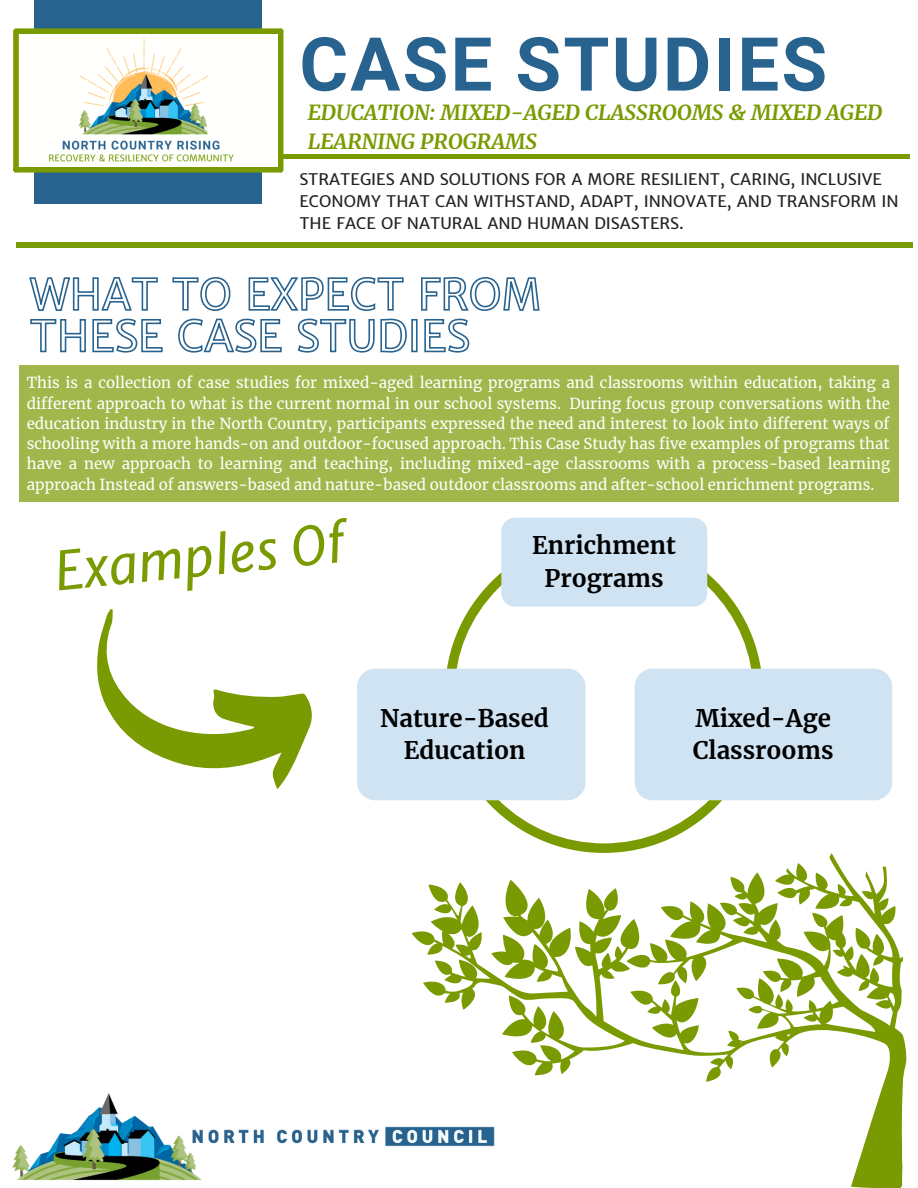
<style>
.page{position:relative;width:918px;height:1188px;background:#fff}
.page>*{position:absolute;margin:0;border:0;box-sizing:border-box;transform-origin:0 0}
.t1{font:700 74.4px "Roboto";letter-spacing:.03em;color:#28628e}
.t2{font:italic 53.1px "Merriweather Sans";color:#7a9a01}
.t3{font:700 24px/32.7px "Merriweather";color:#000;text-align:center}
.t4{font:italic 700 21px/29.2px "Merriweather";color:#7a9a01}
.t5{font:16.05px/22.4px "Merriweather Sans";color:#222}
.t6{font:15px/20.2px "Merriweather";color:#fff;text-align:justify}
</style>
<div class="page">
<div style="left:19px;top:365px;width:880px;height:136px;background:#a1b74b"></div>
<hr style="left:261px;top:155px;width:649px;height:3px;background:#7a9a01">
<div style="left:35px;top:0;width:227px;height:203px;background:#28628e"></div>
<div style="left:16px;top:242px;width:897px;height:6px;background:#7a9a01"></div>
<div style="left:16px;top:167px;width:264px;height:6px;background:#7a9a01"></div>
<div style="left:278px;top:31px;width:5px;height:139px;background:#7a9a01"></div>
<div style="left:16px;top:28px;width:265px;height:6px;background:#7a9a01"></div>
<div style="left:13px;top:31px;width:6px;height:139px;background:#7a9a01"></div>
<div style="left:19px;top:34px;width:259px;height:133px;background:#fffffe"></div>
<img style="left:49px;top:38px;width:185px;height:124px">
<svg style="left:29px;top:277px;width:511px;height:76px"></svg>
<svg style="left:445px;top:535px;width:318px;height:318px"></svg>
<div style="left:357px;top:669px;width:228px;height:131px;background:#cfe3f2;border-radius:18px"></div>
<div style="left:501px;top:518px;width:206px;height:89px;background:#cfe3f2;border-radius:14px"></div>
<svg style="left:97px;top:609px;width:215px;height:180px"></svg>
<div style="left:635px;top:669px;width:257px;height:131px;background:#cfe3f2;border-radius:18px"></div>
<svg style="left:412px;top:853px;width:495px;height:335px"></svg>
<img style="left:12px;top:1089px;width:495px;height:99px">
<p class="t1" style="left:299px;top:22px;width:529px">CASE STUDIES</p>
<p class="t4" style="left:308px;top:98px;width:576px">EDUCATION: MIXED-AGED CLASSROOMS &amp; MIXED AGED<br>LEARNING PROGRAMS</p>
<p class="t5" style="left:299px;top:168px;width:601px">STRATEGIES AND SOLUTIONS FOR A MORE RESILIENT, CARING, INCLUSIVE<br>ECONOMY THAT CAN WITHSTAND, ADAPT, INNOVATE, AND TRANSFORM IN<br>THE FACE OF NATURAL AND HUMAN DISASTERS.</p>
<p class="t6" style="left:27px;top:373px;width:865px">This is a collection of case studies for mixed-aged learning programs and classrooms within education, taking a different approach to what is the current normal in our school systems. During focus group conversations with the education industry in the North Country, participants expressed the need and interest to look into different ways of schooling with a more hands-on and outdoor-focused approach. This Case Study has five examples of programs that have a new approach to learning and teaching, including mixed-age classrooms with a process-based learning approach Instead of answers-based and nature-based outdoor classrooms and after-school enrichment programs.</p>
<p class="t2" style="left:51px;top:539px;width:293px;rotate:-6deg">Examples Of</p>
<p class="t3" style="left:532px;top:529px;width:145px">Enrichment</p>
<p class="t3" style="left:545px;top:562px;width:120px">Programs</p>
<p class="t3" style="left:380px;top:702px;width:170px">Nature-Based<br>Education</p>
<p class="t3" style="left:693px;top:702px;width:142px;text-align:left">Mixed-Age<br>Classrooms</p>
</div>
